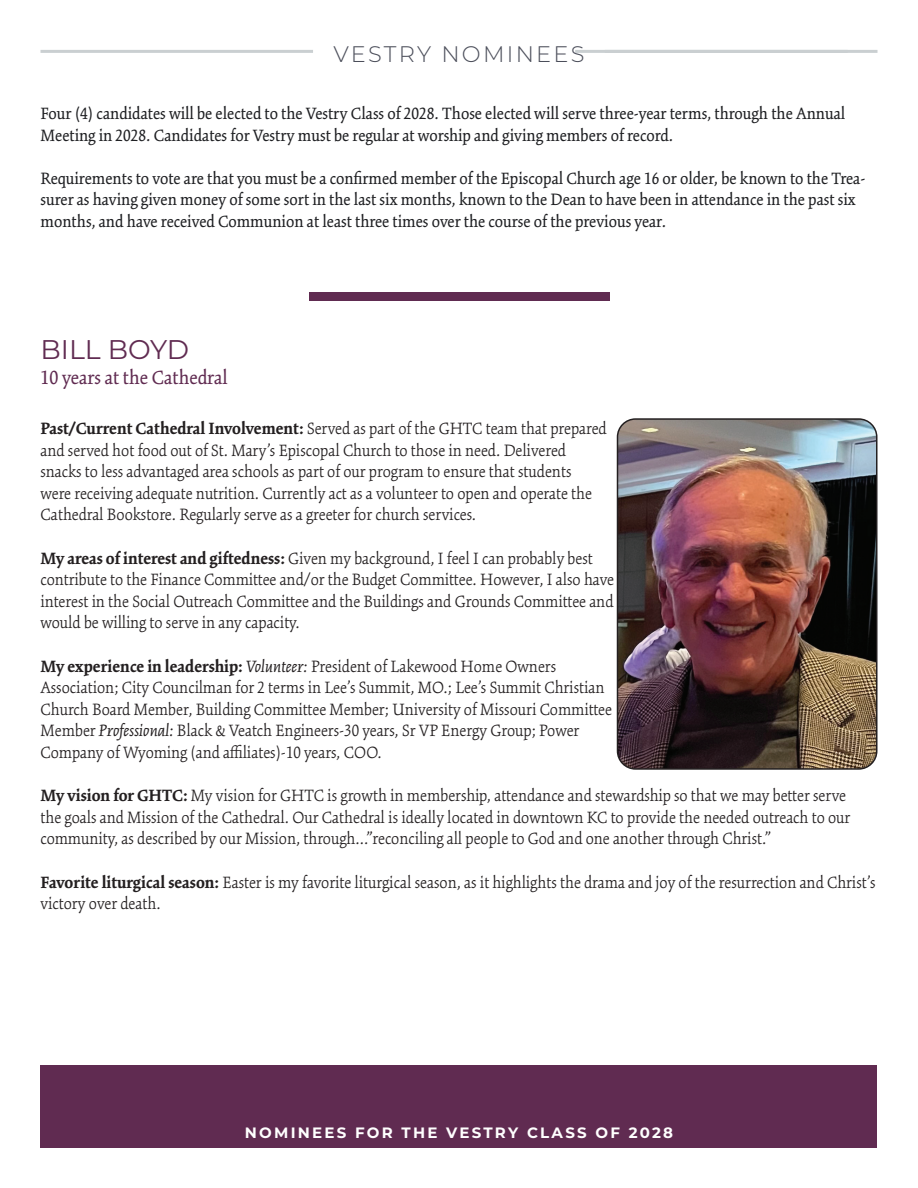
<style>
.page{position:relative;width:918px;height:1188px;background:#fff}
.page>*{position:absolute;margin:0;border:0;box-sizing:border-box;transform-origin:0 0}
.t1{font:27px "Montserrat";color:#602b51}
.t2{font:300 22.5px "Montserrat";letter-spacing:.1em;color:#4b4e5a}
.t3{font:21px "Kinesis Pro 3";color:#602b51}
.t4{font:300 18px/21.6px "Kinesis Pro 3";color:#231f20}
.t5{font:18px/21.6px "Kinesis Pro 3";color:#1e1f22}
.t6{font:700 15px "Montserrat";letter-spacing:.15em;color:#fff}
.s1{font-weight:700}
.s2{font-weight:400;font-style:italic}
</style>
<div class="page">
<div style="left:40px;top:1065px;width:838px;height:83px;background:#602b51"></div>
<hr style="left:40px;top:50px;width:273px;height:3px;background:#cacfd1">
<hr style="left:575px;top:50px;width:273px;height:3px;background:#cacfd1">
<hr style="left:605px;top:50px;width:273px;height:3px;background:#cacfd1">
<div style="left:309px;top:292px;width:300px;height:9px;background:#602b51"></div>
<img style="left:618px;top:421px;width:257px;height:346px">
<div style="left:617px;top:418px;width:261px;height:352px;border:2px solid #231f20;border-radius:18px"></div>
<p class="t2" style="left:333px;top:39px;width:253px">VESTRY NOMINEES</p>
<p class="t5" style="left:40px;top:102px;width:806px">Four (4) candidates will be elected to the Vestry Class of 2028. Those elected will serve three-year terms, through the Annual<br>Meeting in 2028. Candidates for Vestry must be regular at worship and giving members of record.</p>
<p class="t5" style="left:40px;top:167px;width:826px">Requirements to vote are that you must be a confirmed member of the Episcopal Church age 16 or older, be known to the Trea&shy;surer as having given money of some sort in the last six months, known to the Dean to have been in attendance in the past six months, and have received Communion at least three times over the course of the previous year.</p>
<h1 class="t1" style="left:40px;top:331px;width:150px">BILL BOYD</h1>
<p class="t3" style="left:40px;top:365px;width:189px">10 years at the Cathedral</p>
<p class="t4" style="left:40px;top:417px;width:568px"><span class="s1">Past/Current Cathedral Involvement:</span> Served as part of the GHTC team that prepared and served hot food out of St. Mary’s Episcopal Church to those in need. Delivered snacks to less advantaged area schools as part of our program to ensure that students<br>were receiving adequate nutrition. Currently act as a volunteer to open and operate the Cathedral Bookstore. Regularly serve as a greeter for church services.</p>
<p class="t4" style="left:40px;top:547px;width:575px"><span class="s1">My areas of interest and giftedness:</span> Given my background, I feel I can probably best contribute to the Finance Committee and/or the Budget Committee. However, I also have interest in the Social Outreach Committee and the Buildings and Grounds Committee and would be willing to serve in any capacity.</p>
<p class="t4" style="left:40px;top:655px;width:573px"><span class="s1">My experience in leadership:</span> <span class="s2">Volunteer:</span> President of Lakewood Home Owners Association; City Councilman for 2 terms in Lee’s Summit, MO.; Lee’s Summit Christian Church Board Member, Building Committee Member; University of Missouri Committee Member <span class="s2">Professional:</span> Black &amp; Veatch Engineers-30 years, Sr VP Energy Group; Power Company of Wyoming (and affiliates)-10 years, COO.</p>
<p class="t4" style="left:40px;top:785px;width:811px"><span class="s1">My vision for GHTC:</span> My vision for GHTC is growth in membership, attendance and stewardship so that we may better serve the goals and Mission of the Cathedral. Our Cathedral is ideally located in downtown KC to provide the needed outreach to our community, as described by our Mission, through...”reconciling all people to God and one another through Christ.”</p>
<p class="t4" style="left:40px;top:871px;width:837px"><span class="s1">Favorite liturgical season:</span> Easter is my favorite liturgical season, as it highlights the drama and joy of the resurrection and Christ’s victory over death.</p>
<p class="t6" style="left:245px;top:1122px;width:430px">NOMINEES FOR THE VESTRY CLASS OF 2028</p>
</div>
